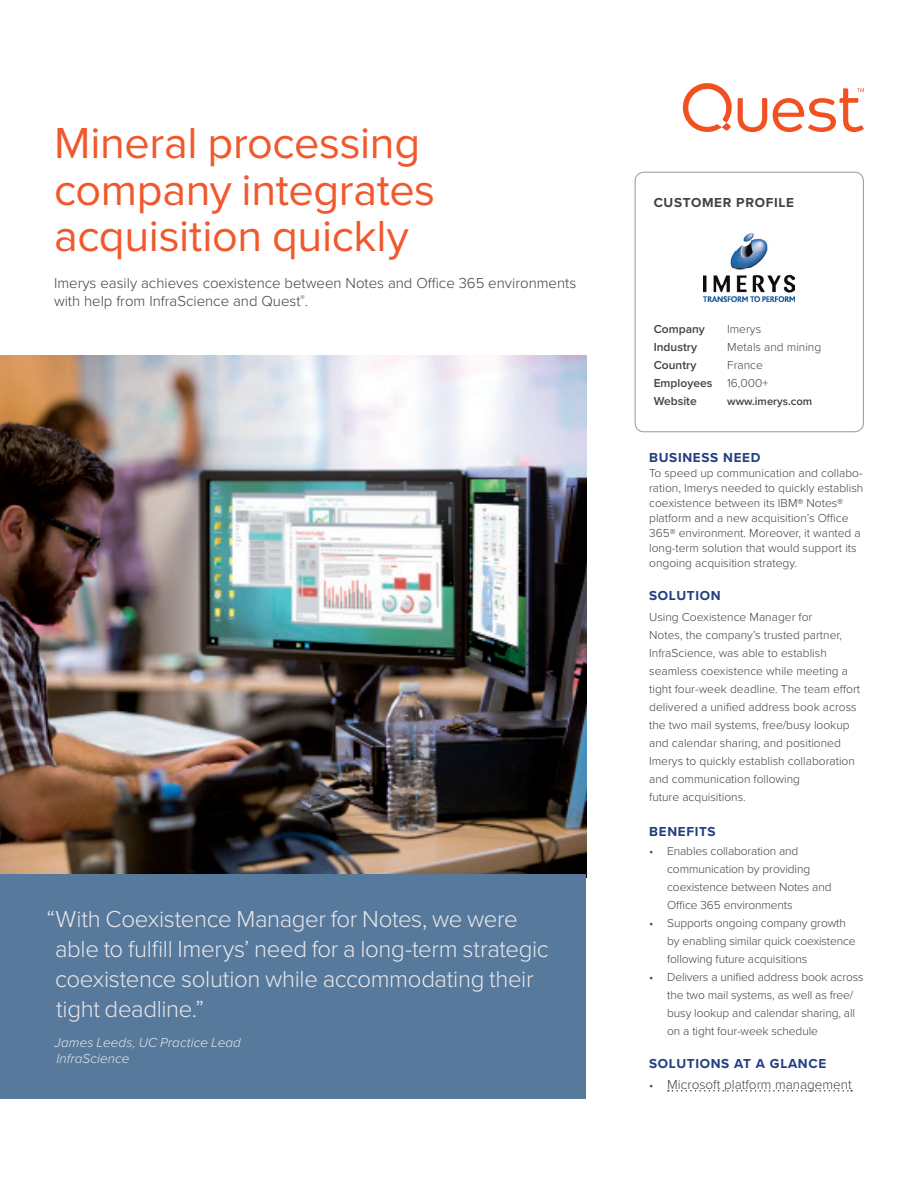
<style>
.page{position:relative;width:918px;height:1188px;background:#fff}
.page>*{position:absolute;margin:0;border:0;box-sizing:border-box;transform-origin:0 0}
.t1{font:45px/46.5px "Proxima Nova";letter-spacing:-.01em;color:#f1592d}
.t2{font:300 24px/30px "Proxima Nova";letter-spacing:-.015em;color:#e8e8ea}
.t3{font:300 15px/18px "Proxima Nova";color:#404245}
.t4{font:700 13.5px "Proxima Nova";letter-spacing:.05em;color:#213e7f}
.t5{font:italic 300 13.5px/16.2px "Proxima Nova";letter-spacing:.005em;color:#e8e8ea}
.t6{font:300 13.5px "Proxima Nova";color:#404245}
.t7{font:700 13.5px "Proxima Nova";letter-spacing:.05em;color:#404245}
.t8{font:300 12px/18px "Proxima Nova";color:#404245}
.t9{font:600 12px/18px "Proxima Nova";color:#404245}
.t10{font:600 11.25px "Proxima Nova";color:#404245}
.s1{font-weight:300}
.s2{font-size:12px}
</style>
<div class="page">
<svg style="left:738px;top:98px;width:29px;height:34px"></svg>
<svg style="left:683px;top:83px;width:49px;height:49px"></svg>
<svg style="left:773px;top:88px;width:91px;height:44px"></svg>
<svg style="left:668px;top:1090px;width:184px;height:2px"></svg>
<div style="left:635px;top:172px;width:229px;height:260px;border:1px solid #9fa3a7;border-radius:9px"></div>
<img style="left:704px;top:234px;width:91px;height:67px">
<img style="left:0;top:356px;width:586px;height:518px">
<div style="left:0;top:874px;width:586px;height:225px;background:#57799c"></div>
<h1 class="t1" style="left:54px;top:118px;width:383px">Mineral processing company integrates acquisition quickly</h1>
<p class="t3" style="left:54px;top:273px;width:524px">Imerys easily achieves coexistence between Notes and Office 365 environments with help from InfraScience and Quest<sup>®</sup>.</p>
<h2 class="t2" style="left:55px;top:903px;width:495px;text-indent:-9px">“With Coexistence Manager for Notes, we were able to fulfill Imerys’ need for a long-term strategic coexistence solution while accommodating their tight deadline.”</h2>
<p class="t5" style="left:55px;top:1034px;width:188px">James Leeds, UC Practice Lead<br>InfraScience</p>
<p class="t7" style="left:654px;top:192px;width:142px">CUSTOMER PROFILE</p>
<p class="t9" style="left:654px;top:320px;width:53px">Company</p>
<p class="t8" style="left:727px;top:319px;width:36px">Imerys</p>
<p class="t9" style="left:654px;top:338px;width:45px">Industry</p>
<p class="t8" style="left:727px;top:337px;width:96px">Metals and mining</p>
<p class="t9" style="left:654px;top:356px;width:44px">Country</p>
<p class="t9" style="left:654px;top:356px;width:116px;text-indent:74px"><span class="s1">France<br></span>Employees <span class="s1">16,000+<br></span>Website</p>
<p class="t10" style="left:727px;top:393px;width:87px">www.imerys.com</p>
<p class="t4" style="left:649px;top:447px;width:113px">BUSINESS NEED</p>
<p class="t8" style="left:649px;top:465px;width:216px;line-height:15px">To speed up communication and collabo&shy;ration, Imerys needed to quickly establish coexistence between its IBM® Notes® platform and a new acquisition’s Office 365® environment. Moreover, it wanted a long-term solution that would support its ongoing acquisition strategy.</p>
<p class="t4" style="left:649px;top:585px;width:73px">SOLUTION</p>
<p class="t8" style="left:649px;top:607px;width:212px">Using Coexistence Manager for<br>Notes, the company’s trusted partner, InfraScience, was able to establish seamless coexistence while meeting a tight four-week deadline. The team effort delivered a unified address book across the two mail systems, free/busy lookup and calendar sharing, and positioned Imerys to quickly establish collaboration and communication following<br>future acquisitions.</p>
<p class="t4" style="left:649px;top:821px;width:68px">BENEFITS</p>
<p class="t8" style="left:667px;top:841px;width:166px;text-indent:-18px">• Enables collaboration and communication by providing coexistence between Notes and<br>Office 365 environments</p>
<p class="t8" style="left:667px;top:913px;width:190px;text-indent:-18px">• Supports ongoing company growth by enabling similar quick coexistence following future acquisitions</p>
<p class="t8" style="left:667px;top:967px;width:198px;text-indent:-18px">• Delivers a unified address book across the two mail systems, as well as free/ busy lookup and calendar sharing, all on a tight four-week schedule</p>
<p class="t4" style="left:649px;top:1053px;width:179px">SOLUTIONS AT A GLANCE</p>
<p class="t6" style="left:649px;top:1074px;width:204px"><span class="s2">•</span> Microsoft platform management</p>
</div>
